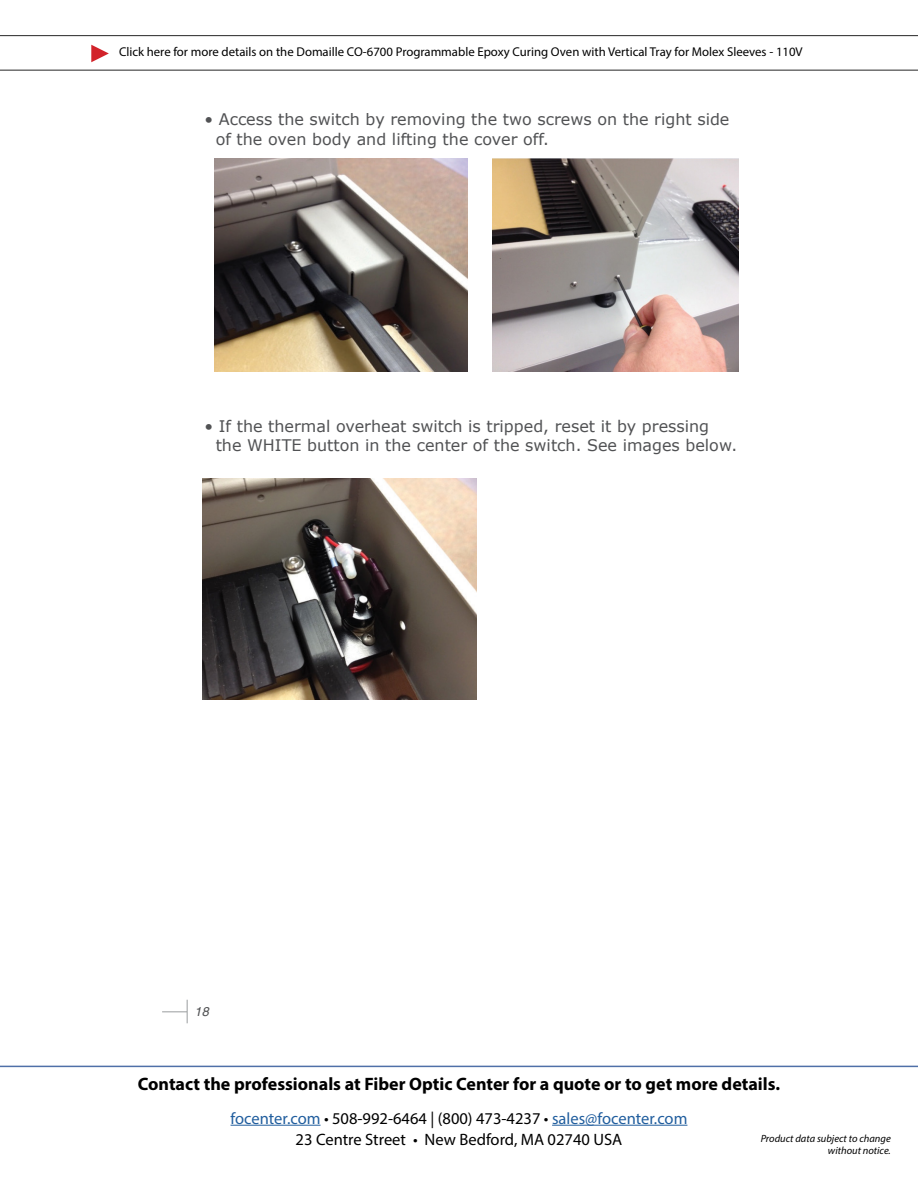
<style>
.page{position:relative;width:918px;height:1188px;background:#fff}
.page>*{position:absolute;margin:0;border:0;box-sizing:border-box;transform-origin:0 0}
.t1{font:700 18px "Myriad Pro";color:#000}
.t2{font:16.5px "Myriad Pro";color:#215e9e}
.t3{font:16.5px "Myriad Pro";color:#000}
.t4{font:15.9px/19.2px "Verdana";color:#515254}
.t5{font:12.75px "Myriad Pro";color:#000}
.t6{font:italic 12.75px "Helvetica";color:#515254}
.t7{font:italic 10.5px/12.6px "Myriad Pro";color:#000;text-align:right}
.s1{color:#000}
</style>
<div class="page">
<hr style="left:231px;top:1125px;width:90px;height:1px;background:#215e9e">
<hr style="left:552px;top:1125px;width:135px;height:1px;background:#215e9e">
<hr style="left:0;top:1066px;width:918px;height:1px;background:#4f70a8">
<hr style="left:0;top:70px;width:918px;height:1px;background:#262626">
<svg style="left:91px;top:45px;width:18px;height:17px"></svg>
<hr style="left:0;top:35px;width:918px;height:1px;background:#262626">
<img style="left:202px;top:478px;width:274px;height:222px">
<svg style="left:162px;top:1000px;width:26px;height:23px"></svg>
<img style="left:214px;top:159px;width:253px;height:212px">
<img style="left:493px;top:159px;width:245px;height:212px">
<p class="t5" style="left:119px;top:44px;width:685px">Click here for more details on the Domaille CO-6700 Programmable Epoxy Curing Oven with Vertical Tray for Molex Sleeves - 110V</p>
<p class="t4" style="left:216px;top:110px;width:515px;text-indent:-11px">• Access the switch by removing the two screws on the right side of the oven body and lifting the cover off.</p>
<p class="t4" style="left:216px;top:417px;width:523px;text-indent:-11px">• If the thermal overheat switch is tripped, reset it by pressing the WHITE button in the center of the switch. See images below.</p>
<p class="t6" style="left:195px;top:1002px;width:16px">18</p>
<p class="t1" style="left:138px;top:1072px;width:644px">Contact the professionals at Fiber Optic Center for a quote or to get more details.</p>
<p class="t2" style="left:231px;top:1108px;width:458px">focenter.com <span class="s1">• 508-992-6464 | (800) 473-4237 •</span> sales@focenter.com</p>
<p class="t3" style="left:296px;top:1129px;width:328px">23 Centre Street • New Bedford, MA 02740 USA</p>
<p class="t7" style="left:761px;top:1132px;width:132px">Product data subject to change without notice.</p>
</div>
